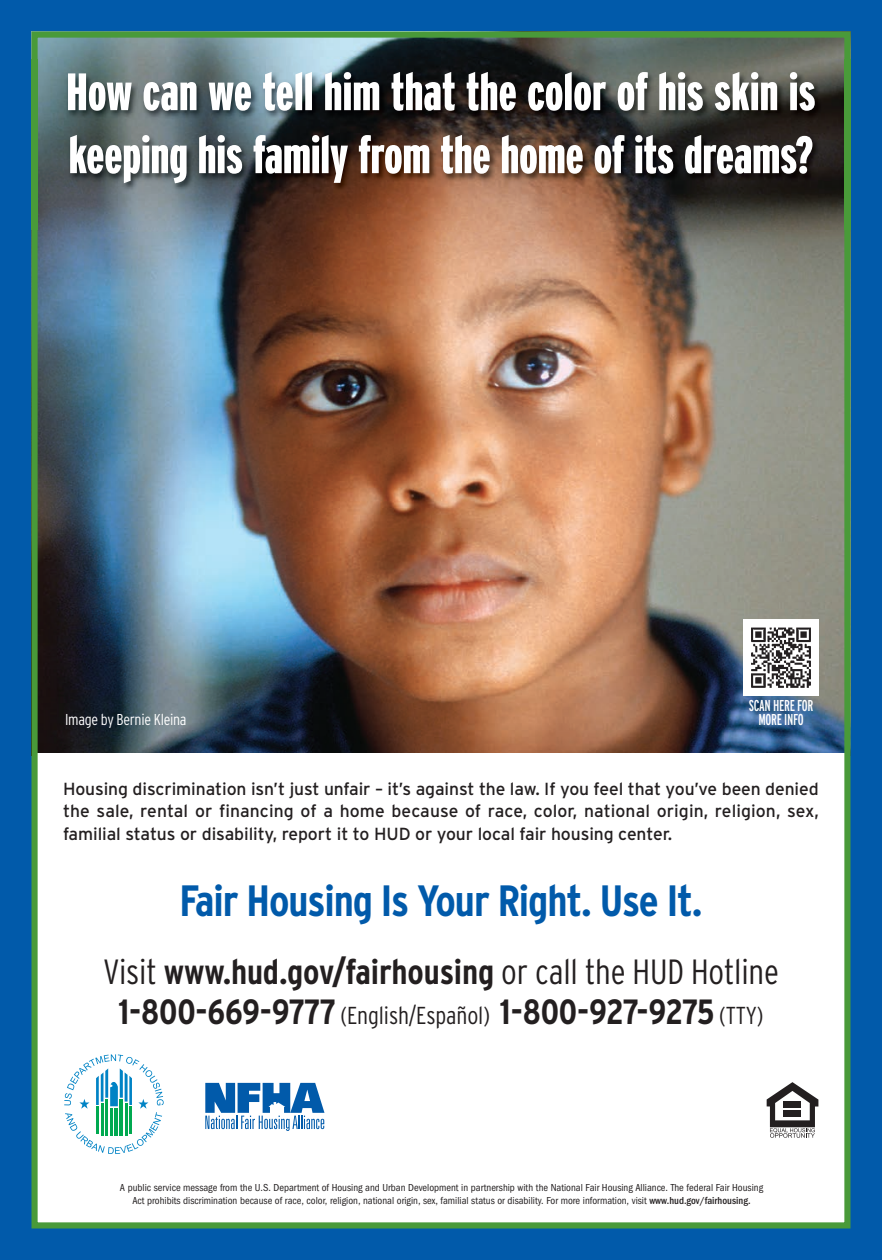
<style>
.page{position:relative;width:882px;height:1260px;background:#015aaa}
.page>*{position:absolute;margin:0;border:0;box-sizing:border-box;transform-origin:0 0}
.t1{font:900 extra-condensed 52.5px/63px "Interstate";color:#fff}
.t2{font:700 condensed 43.75px "Interstate";letter-spacing:-.025em;color:#015aaa}
.t3{font:700 condensed 35px/40.2px "Interstate";letter-spacing:-.02em;color:#231f20;text-align:center}
.t4{font:17.5px/22.8px "Interstate";letter-spacing:-.005em;color:#231f20;text-align:justify}
.t5{font:300 condensed 15.75px "Interstate";letter-spacing:-.02em;color:#fff}
.t6{font:extra-condensed 15.75px/14px "Interstate";letter-spacing:-.02em;color:#fff;text-align:center}
.t7{font:condensed 10.5px/13.1px "Franklin Gothic";color:#231f20;text-align:center}
.s1{font-weight:300}
.s2{font-weight:300;font-size:24.5px}
.s3{font-weight:500}
</style>
<div class="page">
<img style="left:39px;top:39px;width:804px;height:715px">
<div style="left:35px;top:754px;width:813px;height:471px;background:#fff"></div>
<div style="left:32px;top:32px;width:818px;height:1196px;border:6px solid #499a39"></div>
<img style="left:31px;top:59px;width:820px;height:170px">
<img style="left:743px;top:619px;width:76px;height:76px">
<svg style="left:64px;top:1054px;width:100px;height:100px"></svg>
<hr style="left:96px;top:1106px;width:3px;height:28px;background:#00a950">
<hr style="left:101px;top:1103px;width:3px;height:33px;background:#00a950">
<hr style="left:105px;top:1099px;width:3px;height:37px;background:#00a950">
<hr style="left:125px;top:1103px;width:2px;height:33px;background:#00a950">
<hr style="left:129px;top:1106px;width:3px;height:28px;background:#00a950">
<hr style="left:120px;top:1099px;width:3px;height:37px;background:#00a950">
<hr style="left:110px;top:1108px;width:3px;height:28px;background:#00a950">
<hr style="left:115px;top:1108px;width:3px;height:28px;background:#00a950">
<svg style="left:205px;top:1083px;width:119px;height:48px"></svg>
<svg style="left:767px;top:1082px;width:51px;height:56px"></svg>
<h1 class="t1" style="left:66px;top:65px;width:751px">How can we tell him that the color of his skin is keeping his family from the home of its dreams?</h1>
<p class="t5" style="left:65px;top:714px;width:123px">Image by Bernie Kleina</p>
<p class="t6" style="left:749px;top:700px;width:66px">SCAN HERE FOR<br>MORE INFO</p>
<p class="t4" style="left:63px;top:779px;width:757px">Housing discrimination isn’t just unfair – it’s against the law. If you feel that you’ve been denied the sale, rental or financing of a home because of race, color, national origin, religion, sex, familial status or disability, report it to HUD or your local fair housing center.</p>
<h2 class="t2" style="left:179px;top:884px;width:525px">Fair Housing Is Your Right. Use It.</h2>
<p class="t3" style="left:103px;top:955px;width:678px"><span class="s1">Visit</span> www.hud.gov/fairhousing <span class="s1">or call the HUD Hotline<br></span>1-800-669-9777 <span class="s2">(English/Español)</span> 1-800-927-9275 <span class="s2">(TTY)</span></p>
<p class="t7" style="left:120px;top:1181px;width:645px">A public service message from the U.S. Department of Housing and Urban Development in partnership with the National Fair Housing Alliance. The federal Fair Housing<br>Act prohibits discrimination because of race, color, religion, national origin, sex, familial status or disability. For more information, visit <span class="s3">www.hud.gov/fairhousing.</span></p>
</div>
